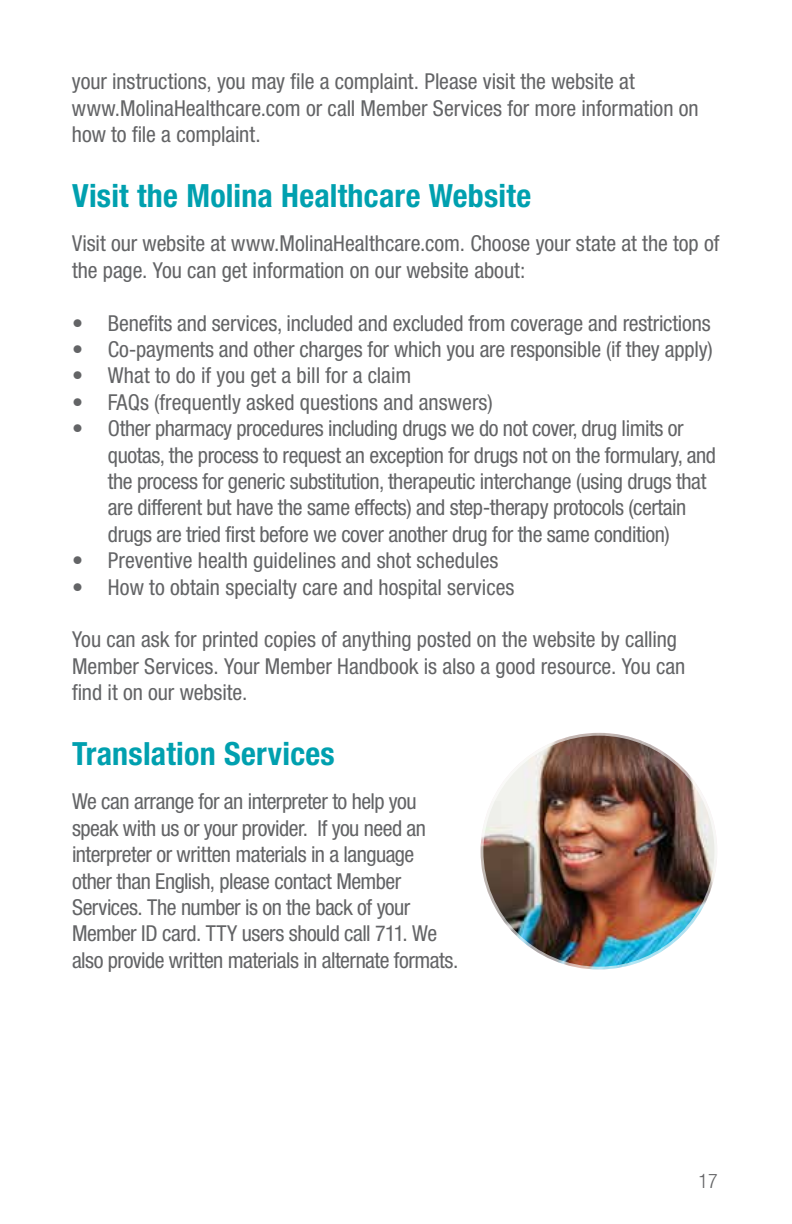
<style>
.page{position:relative;width:792px;height:1224px;background:#fff}
.page>*{position:absolute;margin:0;border:0;box-sizing:border-box;transform-origin:0 0}
.t1{font:700 condensed 32px "Helvetica Neue";letter-spacing:.005em;color:#00a0af}
.t2{font:condensed 22px/26.4px "Helvetica Neue";letter-spacing:-.01em;color:#636466}
.t3{font:300 condensed 20px "Helvetica Neue";color:#636466}
</style>
<div class="page">
<img style="left:481px;top:733px;width:236px;height:236px;border-radius:118px">
<div style="left:478px;top:730px;width:242px;height:242px;border:6px solid #fff;border-radius:50%"></div>
<p class="t2" style="left:72px;top:68px;width:628px">your instructions, you may file a complaint. Please visit the website at www.MolinaHealthcare.com or call Member Services for more information on how to file a complaint.</p>
<h2 class="t1" style="left:72px;top:176px;width:461px">Visit the Molina Healthcare Website</h2>
<p class="t2" style="left:72px;top:230px;width:649px">Visit our website at www.MolinaHealthcare.com. Choose your state at the top of the page. You can get information on our website about:</p>
<p class="t2" style="left:72px;top:309px;width:640px">• Benefits and services, included and excluded from coverage and restrictions</p>
<p class="t2" style="left:72px;top:336px;width:642px">• Co-payments and other charges for which you are responsible (if they apply)</p>
<p class="t2" style="left:72px;top:362px;width:341px">• What to do if you get a bill for a claim</p>
<p class="t2" style="left:72px;top:389px;width:422px">• FAQs (frequently asked questions and answers)</p>
<p class="t2" style="left:108px;top:415px;width:609px;text-indent:-36px">• Other pharmacy procedures including drugs we do not cover, drug limits or quotas, the process to request an exception for drugs not on the formulary, and the process for generic substitution, therapeutic interchange (using drugs that are different but have the same effects) and step-therapy protocols (certain drugs are tried first before we cover another drug for the same condition)</p>
<p class="t2" style="left:72px;top:547px;width:428px">• Preventive health guidelines and shot schedules</p>
<p class="t2" style="left:72px;top:573px;width:444px">• How to obtain specialty care and hospital services</p>
<p class="t2" style="left:72px;top:626px;width:615px">You can ask for printed copies of anything posted on the website by calling<br>Member Services. Your Member Handbook is also a good resource. You can find it on our website.</p>
<h2 class="t1" style="left:72px;top:734px;width:264px">Translation Services</h2>
<p class="t2" style="left:72px;top:788px;width:388px">We can arrange for an interpreter to help you speak with us or your provider. If you need an interpreter or written materials in a language other than English, please contact Member Services. The number is on the back of your Member ID card. TTY users should call 711. We also provide written materials in alternate formats.</p>
<p class="t3" style="left:698px;top:1170px;width:21px">17</p>
</div>
